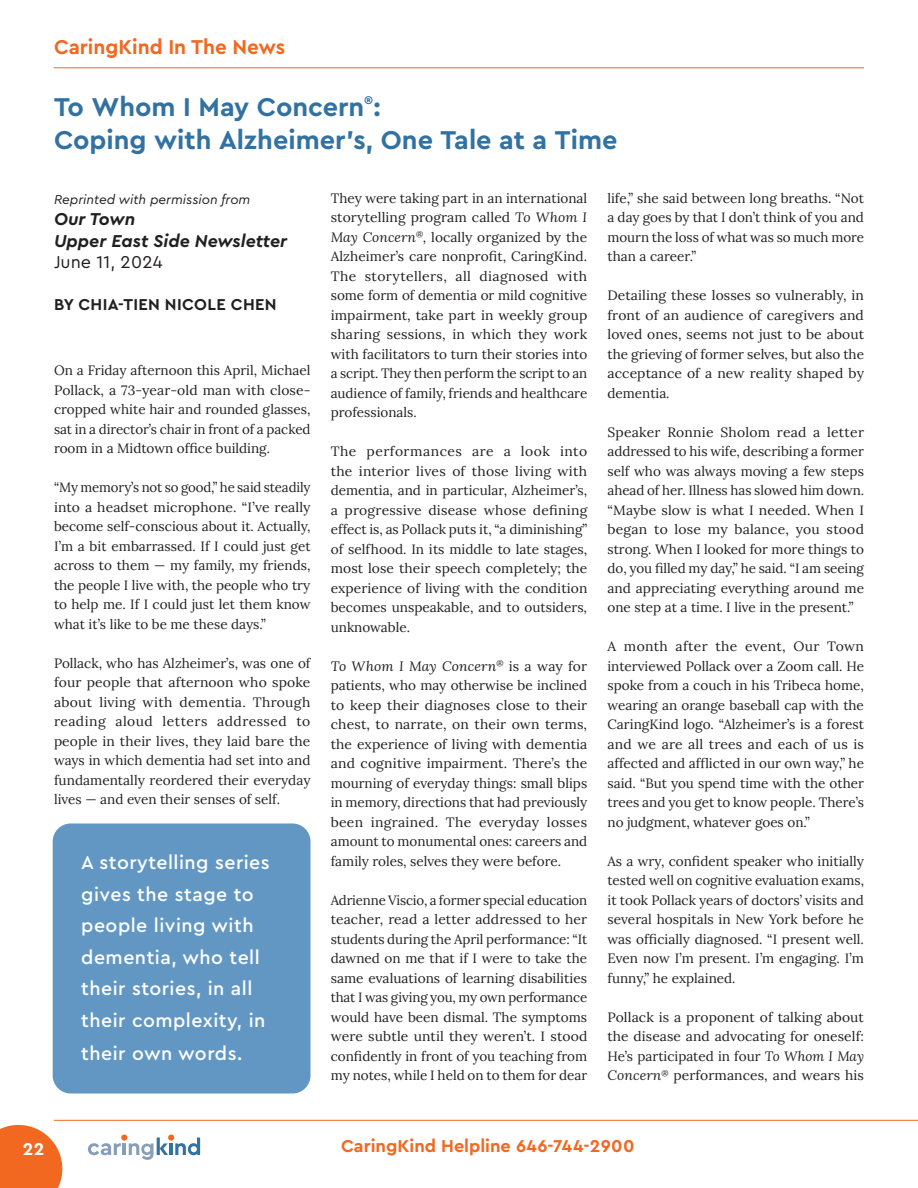
<style>
.page{position:relative;width:918px;height:1188px;background:#fff}
.page>*{position:absolute;margin:0;border:0;box-sizing:border-box;transform-origin:0 0}
.Headline_1{font:700 27px "Cera PRO";color:#3172a2}
.t1{font:700 21px "Cera PRO";color:#f26821}
.Newsletter_Paragaph{font:500 19.5px/31.8px "Cera PRO";letter-spacing:.025em;color:#fff}
.t2{font:700 18px "Cera PRO";color:#f26821}
.t3{font:italic 700 18px "Cera PRO";color:#231f20}
.t4{font:18px "Cera PRO";letter-spacing:.02em;color:#231f20}
.t5{font:700 18px "Cera PRO";color:#fff}
.Staff_Name{font:700 16.5px "Cera PRO";letter-spacing:.02em;color:#231f20}
.Newsletter_Paragaph-2{font:13.5px/19.5px "Lora";color:#231f20;text-align:justify}
.t6{font:italic 13.5px "Cera PRO";color:#231f20}
.s1{font-style:italic}
</style>
<div class="page">
<svg style="left:88px;top:1135px;width:112px;height:25px"></svg>
<hr style="left:54px;top:68px;width:810px;height:1px;background:#f26821">
<svg style="left:0;top:1125px;width:62px;height:63px;background:#f3793a"></svg>
<div style="left:53px;top:824px;width:258px;height:270px;background:#6297c4;border-radius:18px"></div>
<hr style="left:54px;top:1120px;width:864px;height:1px;background:#f26821">
<p class="t1" style="left:54px;top:33px;width:233px">CaringKind In The News</p>
<p class="Headline_1" style="left:54px;top:89px;width:328px">To Whom I May Concern<sup>®</sup>:</p>
<p class="Headline_1" style="left:54px;top:122px;width:565px">Coping with Alzheimer’s, One Tale at a Time</p>
<p class="t6" style="left:54px;top:190px;width:198px">Reprinted with permission from</p>
<p class="t3" style="left:54px;top:207px;width:83px">Our Town</p>
<p class="t3" style="left:54px;top:229px;width:235px">Upper East Side Newsletter</p>
<p class="t4" style="left:54px;top:250px;width:110px">June 11, 2024</p>
<p class="Staff_Name" style="left:54px;top:294px;width:224px">BY CHIA-TIEN NICOLE CHEN</p>
<p class="Newsletter_Paragaph-2" style="left:54px;top:360px;width:258px">On a Friday afternoon this April, Michael Pollack, a 73-year-old man with close&shy;cropped white hair and rounded glasses, sat in a director’s chair in front of a packed room in a Midtown office building.</p>
<p class="Newsletter_Paragaph-2" style="left:54px;top:477px;width:258px">“My memory’s not so good,” he said steadily into a headset microphone. “I’ve really become self-conscious about it. Actually, I’m a bit embarrassed. If I could just get across to them — my family, my friends, the people I live with, the people who try to help me. If I could just let them know what it’s like to be me these days.”</p>
<p class="Newsletter_Paragaph-2" style="left:54px;top:652px;width:258px">Pollack, who has Alzheimer’s, was one of four people that afternoon who spoke about living with dementia. Through reading aloud letters addressed to people in their lives, they laid bare the ways in which dementia had set into and fundamentally reordered their everyday lives — and even their senses of self.</p>
<p class="Newsletter_Paragaph" style="left:81px;top:846px;width:190px">A storytelling series gives the stage to people living with dementia, who tell their stories, in all their complexity, in their own words.</p>
<p class="Newsletter_Paragaph-2" style="left:331px;top:187px;width:258px">They were taking part in an international storytelling program called <span class="s1">To Whom I May Concern</span><sup>®</sup><span class="s1">,</span> locally organized by the Alzheimer’s care nonprofit, CaringKind.<br>The storytellers, all diagnosed with some form of dementia or mild cognitive impairment, take part in weekly group sharing sessions, in which they work with facilitators to turn their stories into a script. They then perform the script to an audience of family, friends and healthcare professionals.</p>
<p class="Newsletter_Paragaph-2" style="left:331px;top:441px;width:258px">The performances are a look into the interior lives of those living with dementia, and in particular, Alzheimer’s, a progressive disease whose defining effect is, as Pollack puts it, “a diminishing” of selfhood. In its middle to late stages, most lose their speech completely; the experience of living with the condition becomes unspeakable, and to outsiders, unknowable.</p>
<p class="Newsletter_Paragaph-2" style="left:331px;top:655px;width:258px"><span class="s1">To Whom I May Concern</span><sup>®</sup> is a way for patients, who may otherwise be inclined to keep their diagnoses close to their chest, to narrate, on their own terms, the experience of living with dementia and cognitive impairment. There’s the mourning of everyday things: small blips in memory, directions that had previously been ingrained. The everyday losses amount to monumental ones: careers and family roles, selves they were before.</p>
<p class="Newsletter_Paragaph-2" style="left:331px;top:889px;width:258px">Adrienne Viscio, a former special education teacher, read a letter addressed to her students during the April performance: “It dawned on me that if I were to take the same evaluations of learning disabilities that I was giving you, my own performance would have been dismal. The symptoms were subtle until they weren’t. I stood confidently in front of you teaching from my notes, while I held on to them for dear</p>
<p class="Newsletter_Paragaph-2" style="left:608px;top:187px;width:258px">life,” she said between long breaths. “Not a day goes by that I don’t think of you and mourn the loss of what was so much more than a career.”</p>
<p class="Newsletter_Paragaph-2" style="left:608px;top:285px;width:258px">Detailing these losses so vulnerably, in front of an audience of caregivers and loved ones, seems not just to be about the grieving of former selves, but also the acceptance of a new reality shaped by dementia.</p>
<p class="Newsletter_Paragaph-2" style="left:608px;top:421px;width:258px">Speaker Ronnie Sholom read a letter addressed to his wife, describing a former self who was always moving a few steps ahead of her. Illness has slowed him down. “Maybe slow is what I needed. When I began to lose my balance, you stood strong. When I looked for more things to do, you filled my day,” he said. “I am seeing and appreciating everything around me one step at a time. I live in the present.”</p>
<p class="Newsletter_Paragaph-2" style="left:608px;top:636px;width:258px">A month after the event, Our Town interviewed Pollack over a Zoom call. He spoke from a couch in his Tribeca home, wearing an orange baseball cap with the CaringKind logo. “Alzheimer’s is a forest and we are all trees and each of us is affected and afflicted in our own way,” he said. “But you spend time with the other trees and you get to know people. There’s no judgment, whatever goes on.”</p>
<p class="Newsletter_Paragaph-2" style="left:608px;top:850px;width:258px">As a wry, confident speaker who initially tested well on cognitive evaluation exams, it took Pollack years of doctors’ visits and several hospitals in New York before he was officially diagnosed. “I present well.<br>Even now I’m present. I’m engaging. I’m funny,” he explained.</p>
<p class="Newsletter_Paragaph-2" style="left:608px;top:1006px;width:258px">Pollack is a proponent of talking about the disease and advocating for oneself:<br>He’s participated in four <span class="s1">To Whom I May Concern</span><sup>®</sup> performances, and wears his</p>
<h3 class="t5" style="left:23px;top:1137px;width:23px">22</h3>
<h3 class="t2" style="left:341px;top:1134px;width:295px">CaringKind Helpline 646-744-2900</h3>
</div>
